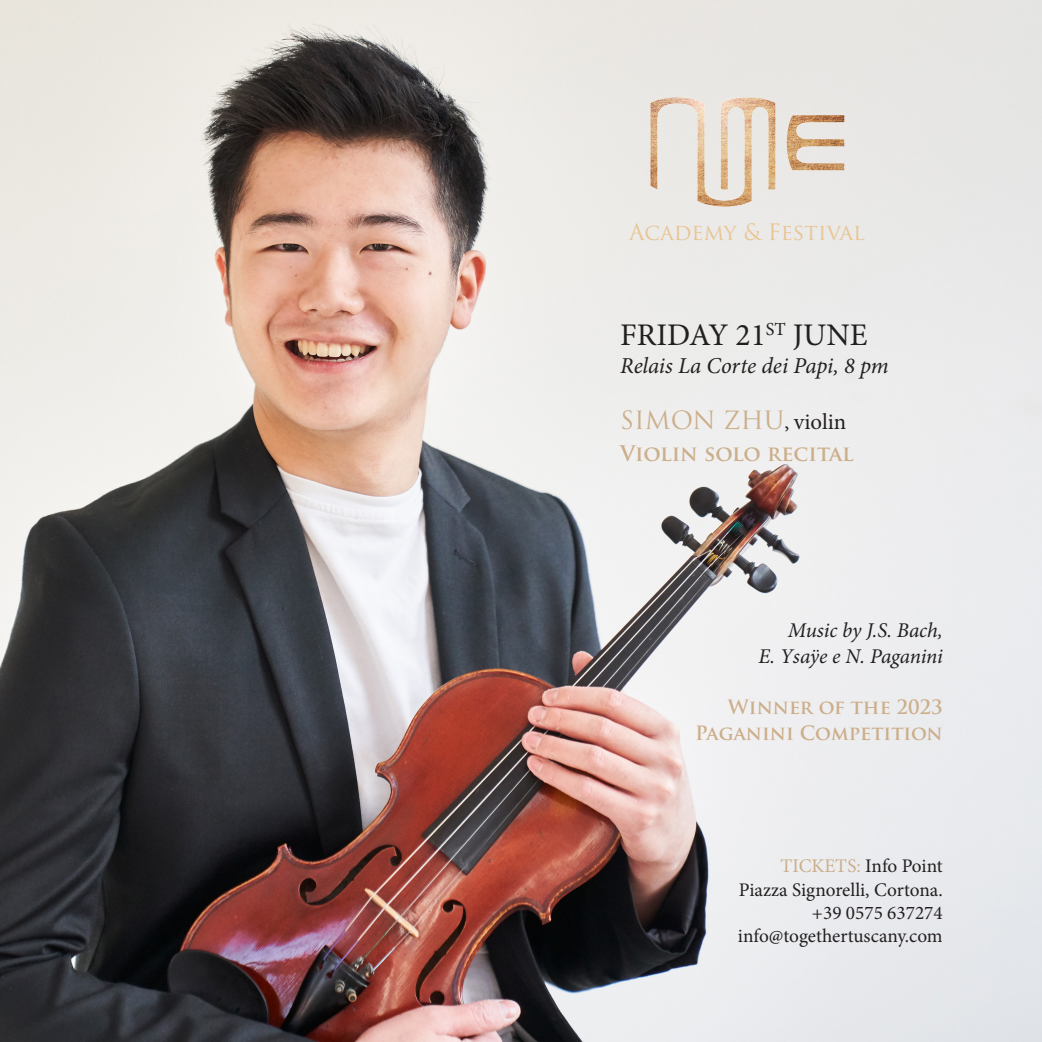
<style>
.page{position:relative;width:1042px;height:1042px;background:#fff}
.page>*{position:absolute;margin:0;border:0;box-sizing:border-box;transform-origin:0 0}
.t1{font:31.5px "Minion Pro";color:#231f20}
.t2{font:24.5px "Trajan Pro";color:#ccae8a}
.t3{font:italic 22.75px "Minion Pro";letter-spacing:-.005em;color:#231f20}
.t4{font:22.05px "Trajan Pro";color:#e9c593}
.t5{font:italic 21px "Minion Pro";letter-spacing:-.01em;color:#231f20}
.t6{font:700 21px "Trajan Pro";color:#ccae8a}
.t7{font:19.25px "Minion Pro";color:#231f20}
.t8{font:700 19.25px "Trajan Pro";color:#ccae8a}
.s1{font-family:"Minion Pro";font-size:21px;color:#231f20}
.s2{font-family:"Minion Pro";font-size:22.75px;color:#231f20}
.s3{color:#ccae8a}
</style>
<div class="page">
<img style="left:0;top:0;width:1042px;height:1042px">
<img style="left:620px;top:84px;width:254px;height:131px">
<p class="t4" style="left:629px;top:218px;width:237px">Academy &amp; Festival</p>
<p class="t1" style="left:620px;top:314px;width:249px">FRIDAY 21<sup>ST</sup> JUNE</p>
<p class="t3" style="left:620px;top:350px;width:270px">Relais La Corte dei Papi, 8 pm</p>
<p class="t2" style="left:620px;top:405px;width:228px">SIMON ZHU<span class="s1">,</span> <span class="s2">violin</span></p>
<p class="t6" style="left:620px;top:440px;width:235px">Violin solo recital</p>
<p class="t5" style="left:788px;top:616px;width:156px">Music by J.S. Bach,</p>
<p class="t5" style="left:758px;top:641px;width:186px">E. Ysaÿe e N. Paganini</p>
<p class="t8" style="left:728px;top:695px;width:216px">Winner of the 2023</p>
<p class="t8" style="left:695px;top:721px;width:249px">Paganini Competition</p>
<p class="t7" style="left:780px;top:853px;width:164px"><span class="s3">TICKETS:</span> Info Point</p>
<p class="t7" style="left:739px;top:876px;width:205px">Piazza Signorelli, Cortona.</p>
<p class="t7" style="left:812px;top:899px;width:132px">+39 0575 637274</p>
<p class="t7" style="left:738px;top:922px;width:206px">info@togethertuscany.com</p>
</div>
